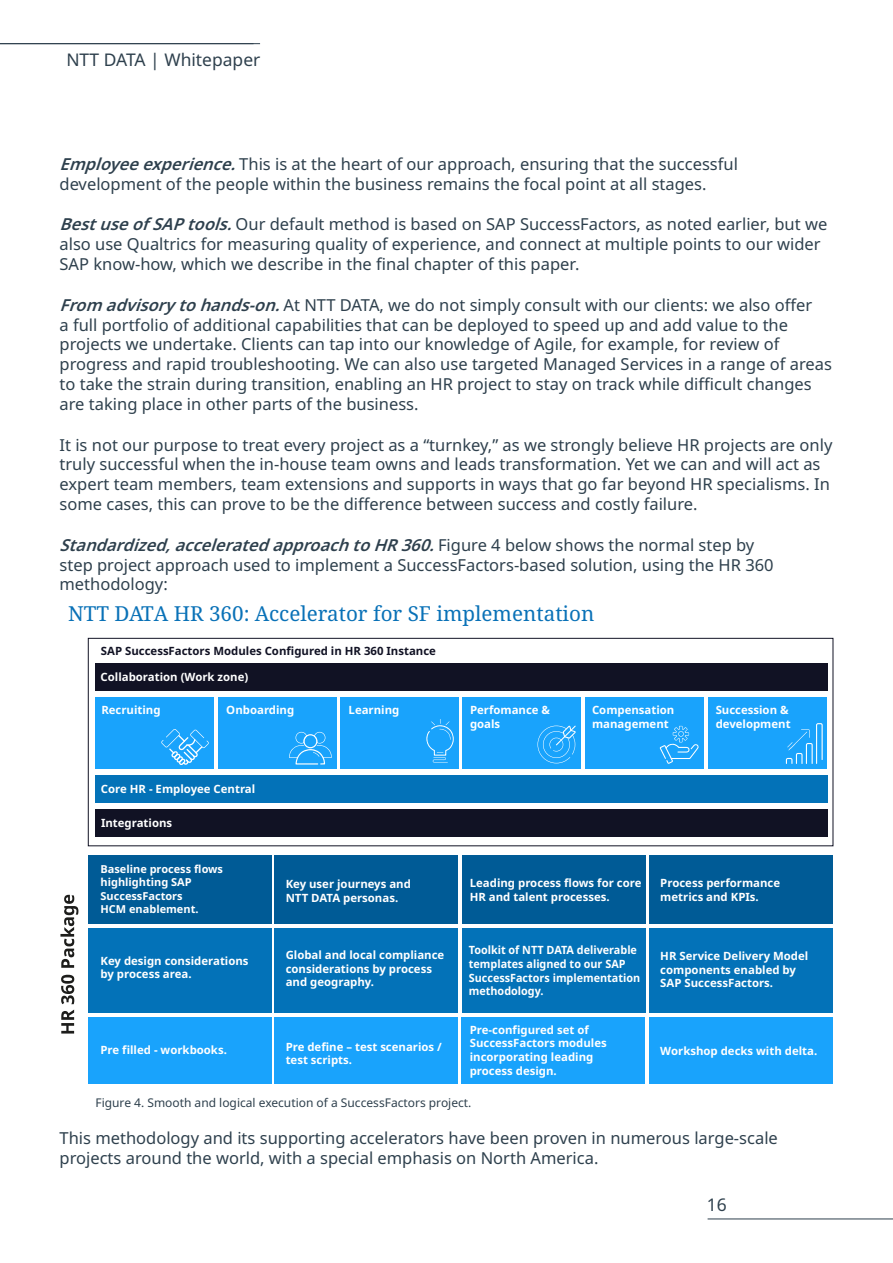
<style>
.page{position:relative;width:893px;height:1263px;background:#fff}
.page>*{position:absolute;margin:0;border:0;box-sizing:border-box;transform-origin:0 0}
.t1{font:20.7px "Noto Serif";color:#0971b7}
.t2{font:17.4px "Noto Sans";color:#2e404d}
.t3{font:16.5px/19.8px "Noto Sans";color:#2e404d}
.t4{font:12px "Noto Sans";color:#2e404d}
.t5{font:700 11.4px/13.6px "Noto Sans";color:#fff}
.t6{font:700 11.4px/13.6px "Noto Sans";color:#fff;scale:.95 1}
.t7{font:700 11.4px "Noto Sans";color:#111224}
.t8{font:700 10.95px/13.2px "Noto Sans";color:#fff}
.s1{font-weight:600;font-style:italic}
</style>
<div class="page">
<hr style="left:0;top:43px;width:260px;height:1px;background:#2e404d">
<hr style="left:708px;top:1219px;width:185px;height:1px;background:#2e404d">
<div style="left:95px;top:663px;width:732px;height:28px;background:#111224"></div>
<div style="left:95px;top:775px;width:732px;height:28px;background:#0372b8"></div>
<div style="left:95px;top:809px;width:732px;height:28px;background:#111224"></div>
<div style="left:88px;top:638px;width:745px;height:208px;border:1px solid #111224"></div>
<div style="left:95px;top:697px;width:118px;height:71px;background:#19a3fc"></div>
<div style="left:218px;top:697px;width:118px;height:71px;background:#19a3fc"></div>
<div style="left:340px;top:697px;width:119px;height:71px;background:#19a3fc"></div>
<div style="left:463px;top:697px;width:118px;height:71px;background:#19a3fc"></div>
<div style="left:586px;top:697px;width:118px;height:71px;background:#19a3fc"></div>
<div style="left:709px;top:697px;width:118px;height:71px;background:#19a3fc"></div>
<div style="left:88px;top:855px;width:184px;height:68px;background:#005b96"></div>
<div style="left:275px;top:855px;width:183px;height:68px;background:#005b96"></div>
<div style="left:462px;top:855px;width:183px;height:68px;background:#005b96"></div>
<div style="left:650px;top:855px;width:183px;height:68px;background:#005b96"></div>
<div style="left:88px;top:928px;width:184px;height:85px;background:#0372b8"></div>
<div style="left:275px;top:928px;width:183px;height:85px;background:#0372b8"></div>
<div style="left:462px;top:928px;width:183px;height:85px;background:#0372b8"></div>
<div style="left:650px;top:928px;width:183px;height:85px;background:#0372b8"></div>
<div style="left:88px;top:1017px;width:183px;height:67px;background:#19a3fc"></div>
<div style="left:275px;top:1017px;width:183px;height:67px;background:#19a3fc"></div>
<div style="left:462px;top:1017px;width:183px;height:67px;background:#19a3fc"></div>
<div style="left:649px;top:1017px;width:184px;height:67px;background:#19a3fc"></div>
<svg style="left:426px;top:719px;width:28px;height:43px"></svg>
<svg style="left:660px;top:726px;width:39px;height:38px"></svg>
<svg style="left:786px;top:723px;width:37px;height:41px"></svg>
<svg style="left:537px;top:726px;width:39px;height:37px"></svg>
<svg style="left:289px;top:732px;width:43px;height:32px"></svg>
<svg style="left:161px;top:729px;width:48px;height:36px"></svg>
<svg style="left:61px;top:975px;width:13px;height:58px"></svg>
<svg style="left:60px;top:895px;width:18px;height:73px"></svg>
<p class="t2" style="left:66px;top:48px;width:196px">NTT DATA | Whitepaper</p>
<p class="t3" style="left:60px;top:154px;width:680px"><span class="s1">Employeeexperience.</span>This is at the heart of our approach, ensuring that the successful development of the people within the business remains the focal point at all stages.</p>
<p class="t3" style="left:60px;top:215px;width:769px"><span class="s1">BestuseofSAPtools.</span>Our default method is based on SAP SuccessFactors, as noted earlier, but we also use Qualtrics for measuring quality of experience, and connect at multiple points to our wider<br>SAP know-how, which we describe in the final chapter of this paper.</p>
<p class="t3" style="left:60px;top:295px;width:774px"><span class="s1">From advisorytohands-on.</span>At NTT DATA, we do not simply consult with our clients: we also offer<br>a full portfolio of additional capabilities that can be deployed to speed up and add value to the projects we undertake. Clients can tap into our knowledge of Agile, for example, for review of progress and rapid troubleshooting. We can also use targeted Managed Services in a range of areas to take the strain during transition, enabling an HR project to stay on track while difficult changes are taking place in other parts of the business.</p>
<p class="t3" style="left:60px;top:435px;width:774px">It is not our purpose to treat every project as a “turnkey,” as we strongly believe HR projects are only truly successful when the in-house team owns and leads transformation. Yet we can and will act as expert team members, team extensions and supports in ways that go far beyond HR specialisms. In some cases, this can prove to be the difference between success and costly failure.</p>
<p class="t3" style="left:60px;top:535px;width:716px"><span class="s1">Standardized,acceleratedapproachtoHR360.</span>F i g u r e 4 b e l o w s h o w s t h e n o r m a l s t e p b y step project approach used to implement a SuccessFactors-based solution, using the HR 360 methodology:</p>
<p class="t1" style="left:68px;top:600px;width:528px">NTT DATA HR 360: Accelerator for SF implementation</p>
<p class="t7" style="left:101px;top:643px;width:337px">SAP SuccessFactors Modules Configured in HR 360 Instance</p>
<p class="t5" style="left:101px;top:671px;width:149px">Collaboration (Work zone)</p>
<p class="t5" style="left:101px;top:704px;width:61px">Recruiting</p>
<p class="t5" style="left:226px;top:704px;width:69px">Onboarding</p>
<p class="t5" style="left:349px;top:704px;width:52px">Learning</p>
<p class="t5" style="left:470px;top:704px;width:82px">Perfomance &amp; goals</p>
<p class="t5" style="left:592px;top:704px;width:84px">Compensation management</p>
<p class="t5" style="left:716px;top:704px;width:76px">Succession &amp; development</p>
<p class="t5" style="left:101px;top:782px;width:156px">Core HR - Employee Central</p>
<p class="t5" style="left:101px;top:816px;width:73px">Integrations</p>
<p class="t8" style="left:100px;top:863px;width:124px">Baseline process flows highlighting SAP<br>SuccessFactors<br>HCM enablement.</p>
<p class="t5" style="left:286px;top:877px;width:127px">Key user journeys and<br>NTT DATA personas.</p>
<p class="t5" style="left:470px;top:876px;width:173px">Leading process flows for core<br>HR and talent processes.</p>
<p class="t5" style="left:660px;top:876px;width:121px">Process performance metrics and KPIs.</p>
<p class="t5" style="left:100px;top:954px;width:150px">Key design considerations by process area.</p>
<p class="t5" style="left:286px;top:948px;width:160px">Global and local compliance considerations by process and geography.</p>
<p class="t6" style="left:469px;top:943px;width:182px">Toolkit of NTT DATA deliverable templates aligned to our SAP<br>SuccessFactors implementation methodology.</p>
<p class="t5" style="left:660px;top:949px;width:149px">HR Service Delivery Model components enabled by<br>SAP SuccessFactors.</p>
<p class="t5" style="left:100px;top:1044px;width:128px">Pre filled - workbooks.</p>
<p class="t5" style="left:286px;top:1040px;width:158px">Pre define – test scenarios / test scripts.</p>
<p class="t5" style="left:470px;top:1023px;width:139px">Pre-configured set of<br>SuccessFactors modules incorporating leading process design.</p>
<p class="t5" style="left:660px;top:1045px;width:158px">Workshop decks with delta.</p>
<p class="t4" style="left:95px;top:1094px;width:377px">Figure 4. Smooth and logical execution of a SuccessFactors project.</p>
<p class="t3" style="left:60px;top:1128px;width:720px">This methodology and its supporting accelerators have been proven in numerous large-scale projects around the world, with a special emphasis on North America.</p>
<p class="t2" style="left:707px;top:1193px;width:21px">16</p>
</div>
